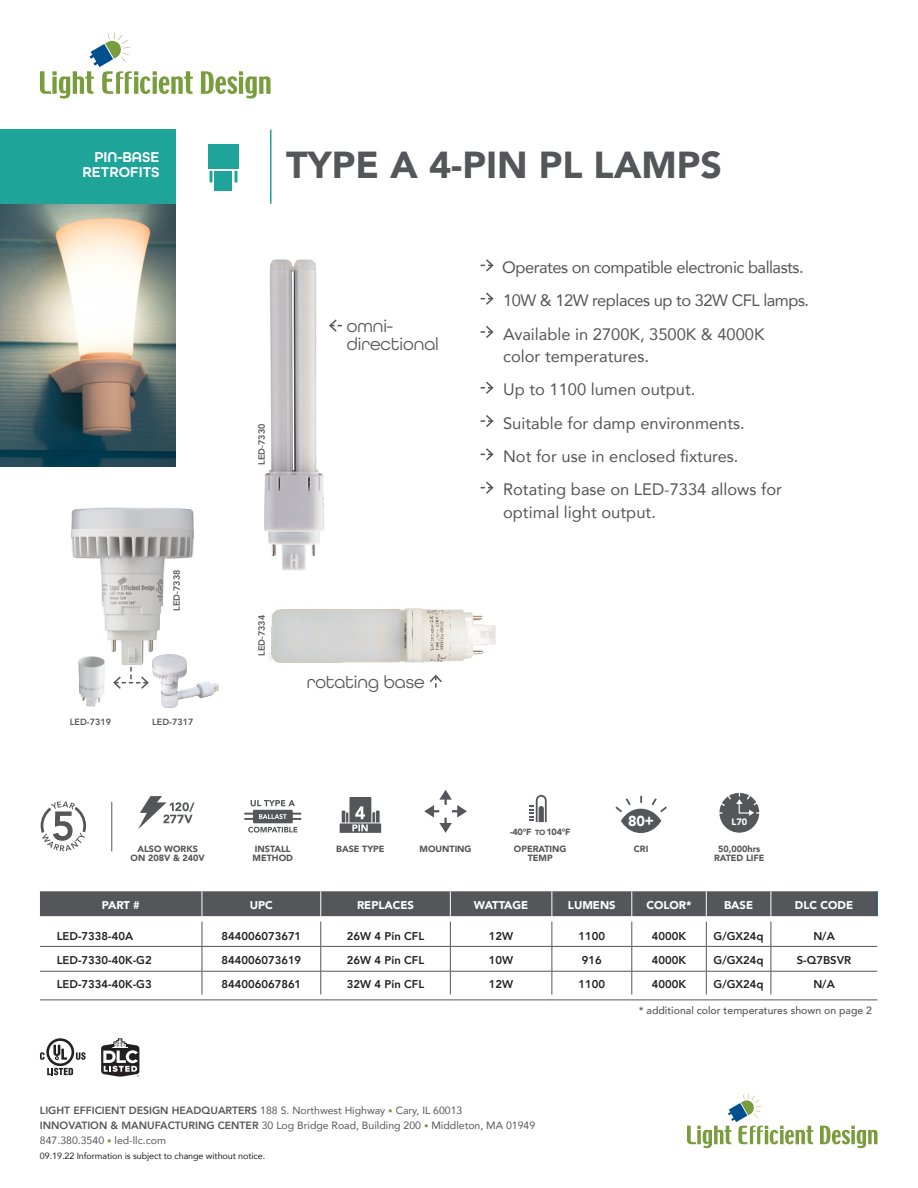
<style>
.page{position:relative;width:918px;height:1188px;background:#fff}
.page>*{position:absolute;margin:0;border:0;box-sizing:border-box;transform-origin:0 0}
.t1{font:900 37.5px "Avenir";color:#555659}
.t2{font:18px/18px "All Round Gothic";color:#555659}
.t3{font:16.5px/22.5px "Avenir";color:#555659}
.t4{font:16.5px "Avenir";letter-spacing:-.03em;color:#555659}
.t5{font:600 15px/15px "All Round Gothic";color:#fff;text-align:right}
.t6{font:900 14.4px "Avenir";color:#fff}
.t7{font:800 11.25px "Avenir";color:#231f20}
.t8{font:900 11.25px "Avenir";color:#fff}
.t9{font:10.5px "Avenir";color:#555659}
.t10{font:500 10.5px "Avenir";color:#555659}
.t11{font:900 9.3px "Avenir";color:#fff}
.t12{font:900 9px/9px "Avenir";color:#555659;text-align:center}
.t13{font:9px "Avenir";letter-spacing:-.01em;color:#231f20}
.t14{font:800 9px "Avenir";color:#555659}
.s1{font-size:7.5px}
.s2{font-weight:800}
.s3{font-size:9px;color:#799c3d}
</style>
<div class="page">
<svg style="left:201px;top:71px;width:70px;height:28px"></svg>
<svg style="left:40px;top:32px;width:153px;height:67px"></svg>
<img style="left:0;top:204px;width:176px;height:263px">
<svg style="left:820px;top:1126px;width:58px;height:22px"></svg>
<svg style="left:687px;top:1093px;width:126px;height:55px"></svg>
<div style="left:0;top:130px;width:176px;height:74px;background:#1fa49a"></div>
<hr style="left:270px;top:130px;width:2px;height:74px;background:#1fa49a">
<svg style="left:235px;top:171px;width:3px;height:12px"></svg>
<div style="left:214px;top:171px;width:18px;height:19px;background:#1fa49a"></div>
<svg style="left:210px;top:171px;width:3px;height:12px"></svg>
<div style="left:208px;top:145px;width:30px;height:24px;background:#1fa49a"></div>
<svg style="left:47px;top:1068px;width:26px;height:7px"></svg>
<svg style="left:76px;top:1052px;width:10px;height:8px"></svg>
<svg style="left:46px;top:1038px;width:28px;height:28px"></svg>
<svg style="left:49px;top:1041px;width:23px;height:23px"></svg>
<svg style="left:53px;top:1045px;width:14px;height:15px"></svg>
<svg style="left:40px;top:1052px;width:5px;height:8px"></svg>
<svg style="left:329px;top:319px;width:13px;height:13px"></svg>
<hr style="left:40px;top:971px;width:162px;height:1px;background:#555659">
<hr style="left:202px;top:971px;width:119px;height:1px;background:#555659">
<hr style="left:321px;top:971px;width:129px;height:1px;background:#555659">
<hr style="left:450px;top:971px;width:102px;height:1px;background:#555659">
<hr style="left:552px;top:971px;width:80px;height:1px;background:#555659">
<hr style="left:632px;top:971px;width:74px;height:1px;background:#555659">
<hr style="left:40px;top:946px;width:162px;height:1px;background:#555659">
<hr style="left:202px;top:946px;width:119px;height:1px;background:#555659">
<hr style="left:321px;top:946px;width:129px;height:1px;background:#555659">
<hr style="left:450px;top:946px;width:102px;height:1px;background:#555659">
<hr style="left:552px;top:946px;width:80px;height:1px;background:#555659">
<hr style="left:632px;top:946px;width:74px;height:1px;background:#555659">
<hr style="left:40px;top:1000px;width:162px;height:1px;background:#555659">
<hr style="left:202px;top:1000px;width:119px;height:1px;background:#555659">
<hr style="left:321px;top:1000px;width:129px;height:1px;background:#555659">
<hr style="left:450px;top:1000px;width:102px;height:1px;background:#555659">
<hr style="left:552px;top:1000px;width:80px;height:1px;background:#555659">
<hr style="left:632px;top:1000px;width:74px;height:1px;background:#555659">
<hr style="left:706px;top:1000px;width:65px;height:1px;background:#555659">
<hr style="left:771px;top:1000px;width:106px;height:1px;background:#555659">
<svg style="left:202px;top:922px;width:1px;height:72px"></svg>
<svg style="left:321px;top:922px;width:1px;height:72px"></svg>
<svg style="left:450px;top:922px;width:1px;height:72px"></svg>
<svg style="left:552px;top:922px;width:1px;height:72px"></svg>
<svg style="left:632px;top:922px;width:1px;height:72px"></svg>
<div style="left:40px;top:891px;width:838px;height:25px;background:#555659"></div>
<hr style="left:706px;top:946px;width:65px;height:1px;background:#555659">
<hr style="left:771px;top:946px;width:106px;height:1px;background:#555659">
<hr style="left:706px;top:971px;width:65px;height:1px;background:#555659">
<svg style="left:706px;top:922px;width:1px;height:72px"></svg>
<hr style="left:771px;top:971px;width:106px;height:1px;background:#555659">
<svg style="left:771px;top:922px;width:1px;height:72px"></svg>
<svg style="left:481px;top:259px;width:13px;height:13px"></svg>
<svg style="left:481px;top:292px;width:13px;height:13px"></svg>
<svg style="left:481px;top:326px;width:13px;height:12px"></svg>
<svg style="left:481px;top:381px;width:13px;height:13px"></svg>
<svg style="left:481px;top:415px;width:13px;height:12px"></svg>
<svg style="left:481px;top:448px;width:13px;height:13px"></svg>
<svg style="left:481px;top:481px;width:13px;height:13px"></svg>
<svg style="left:138px;top:796px;width:57px;height:33px"></svg>
<svg style="left:41px;top:801px;width:45px;height:50px"></svg>
<svg style="left:530px;top:795px;width:17px;height:27px"></svg>
<div style="left:621px;top:809px;width:40px;height:24px;background:#555659;border-radius:50%"></div>
<svg style="left:615px;top:796px;width:27px;height:16px"></svg>
<svg style="left:652px;top:798px;width:15px;height:14px"></svg>
<hr style="left:112px;top:802px;width:1px;height:49px;background:#555659">
<svg style="left:719px;top:793px;width:40px;height:40px"></svg>
<svg style="left:424px;top:790px;width:43px;height:43px"></svg>
<svg style="left:244px;top:800px;width:57px;height:33px"></svg>
<svg style="left:340px;top:797px;width:41px;height:36px"></svg>
<img style="left:264px;top:259px;width:60px;height:312px">
<img style="left:270px;top:608px;width:226px;height:55px">
<svg style="left:429px;top:674px;width:13px;height:14px"></svg>
<img style="left:71px;top:507px;width:123px;height:160px">
<img style="left:77px;top:655px;width:29px;height:52px">
<img style="left:150px;top:652px;width:69px;height:56px">
<svg style="left:113px;top:667px;width:36px;height:22px"></svg>
<svg style="left:101px;top:1038px;width:38px;height:39px"></svg>
<p class="t5" style="left:83px;top:150px;width:78px">PIN-BASE<br>RETROFITS</p>
<p class="t14" style="left:170px;top:611px;width:43px;rotate:-90deg">LED-7338</p>
<p class="t14" style="left:70px;top:715px;width:43px">LED-7319</p>
<p class="t14" style="left:152px;top:715px;width:43px">LED-7317</p>
<p class="t1" style="left:286px;top:133px;width:438px">TYPE A 4-PIN PL LAMPS</p>
<p class="t14" style="left:255px;top:465px;width:43px;rotate:-90deg">LED-7330</p>
<p class="t2" style="left:347px;top:316px;width:94px">omni&shy;directional</p>
<p class="t4" style="left:502px;top:254px;width:303px">Operates on compatible electronic ballasts.</p>
<p class="t4" style="left:503px;top:287px;width:308px">10W &amp; 12W replaces up to 32W CFL lamps.</p>
<p class="t3" style="left:503px;top:322px;width:263px">Available in 2700K, 3500K &amp; 4000K color temperatures.</p>
<p class="t3" style="left:503px;top:378px;width:194px">Up to 1100 lumen output.</p>
<p class="t3" style="left:503px;top:411px;width:243px">Suitable for damp environments.</p>
<p class="t3" style="left:503px;top:445px;width:237px">Not for use in enclosed fixtures.</p>
<p class="t3" style="left:503px;top:478px;width:280px">Rotating base on LED-7334 allows for optimal light output.</p>
<p class="t14" style="left:255px;top:656px;width:43px;rotate:-90deg">LED-7334</p>
<p class="t2" style="left:307px;top:673px;width:120px">rotating base</p>
<p class="t12" style="left:510px;top:827px;width:62px">-40°F <span class="s1">TO</span> 104°F</p>
<p class="t6" style="left:628px;top:809px;width:27px">80+</p>
<p class="t11" style="left:731px;top:814px;width:17px">L70</p>
<p class="t12" style="left:131px;top:844px;width:76px">ALSO WORKS<br>ON 208V &amp; 240V</p>
<p class="t12" style="left:514px;top:844px;width:54px">OPERATING<br>TEMP</p>
<p class="t12" style="left:255px;top:844px;width:37px">INSTALL</p>
<p class="t12" style="left:420px;top:844px;width:54px">MOUNTING</p>
<p class="t12" style="left:253px;top:853px;width:42px">METHOD</p>
<p class="t12" style="left:336px;top:844px;width:50px">BASE TYPE</p>
<p class="t12" style="left:634px;top:844px;width:16px">CRI</p>
<p class="t12" style="left:718px;top:844px;width:44px">50,000hrs</p>
<p class="t12" style="left:714px;top:853px;width:52px">RATED LIFE</p>
<p class="t8" style="left:102px;top:895px;width:40px">PART #</p>
<p class="t8" style="left:250px;top:895px;width:25px">UPC</p>
<p class="t8" style="left:357px;top:895px;width:59px">REPLACES</p>
<p class="t8" style="left:474px;top:895px;width:56px">WATTAGE</p>
<p class="t8" style="left:568px;top:895px;width:49px">LUMENS</p>
<p class="t8" style="left:646px;top:895px;width:47px">COLOR*</p>
<p class="t8" style="left:724px;top:895px;width:31px">BASE</p>
<p class="t8" style="left:795px;top:895px;width:60px">DLC CODE</p>
<p class="t7" style="left:57px;top:927px;width:78px">LED-7338-40A</p>
<p class="t7" style="left:221px;top:927px;width:81px">844006073671</p>
<p class="t7" style="left:347px;top:927px;width:79px">26W 4 Pin CFL</p>
<p class="t7" style="left:489px;top:927px;width:26px">12W</p>
<p class="t7" style="left:579px;top:927px;width:28px">1100</p>
<p class="t7" style="left:652px;top:927px;width:36px">4000K</p>
<p class="t7" style="left:714px;top:927px;width:51px">G/GX24q</p>
<p class="t7" style="left:813px;top:927px;width:23px">N/A</p>
<p class="t7" style="left:57px;top:952px;width:96px">LED-7330-40K-G2</p>
<p class="t7" style="left:221px;top:952px;width:81px">844006073619</p>
<p class="t7" style="left:347px;top:952px;width:79px">26W 4 Pin CFL</p>
<p class="t7" style="left:489px;top:952px;width:26px">10W</p>
<p class="t7" style="left:582px;top:952px;width:21px">916</p>
<p class="t7" style="left:652px;top:952px;width:36px">4000K</p>
<p class="t7" style="left:714px;top:952px;width:51px">G/GX24q</p>
<p class="t7" style="left:797px;top:952px;width:56px">S-Q7BSVR</p>
<p class="t7" style="left:57px;top:976px;width:96px">LED-7334-40K-G3</p>
<p class="t7" style="left:221px;top:976px;width:81px">844006067861</p>
<p class="t7" style="left:347px;top:976px;width:79px">32W 4 Pin CFL</p>
<p class="t7" style="left:489px;top:976px;width:26px">12W</p>
<p class="t7" style="left:579px;top:976px;width:28px">1100</p>
<p class="t7" style="left:652px;top:976px;width:36px">4000K</p>
<p class="t7" style="left:714px;top:976px;width:51px">G/GX24q</p>
<p class="t7" style="left:813px;top:976px;width:23px">N/A</p>
<p class="t9" style="left:40px;top:1102px;width:424px"><span class="s2">LIGHT EFFICIENT DESIGN HEADQUARTERS</span> 188 S. Northwest Highway <span class="s3">•</span> Cary, IL 60013</p>
<p class="t9" style="left:40px;top:1117px;width:497px"><span class="s2">INNOVATION &amp; MANUFACTURING CENTER</span> 30 Log Bridge Road, Building 200 <span class="s3">•</span> Middleton, MA 01949</p>
<p class="t9" style="left:40px;top:1132px;width:128px">847.380.3540 <span class="s3">•</span> led-llc.com</p>
<p class="t13" style="left:40px;top:1149px;width:227px">09.19.22 Information is subject to change without notice.</p>
<p class="t10" style="left:639px;top:1001px;width:235px">* additional color temperatures shown on page 2</p>
</div>
